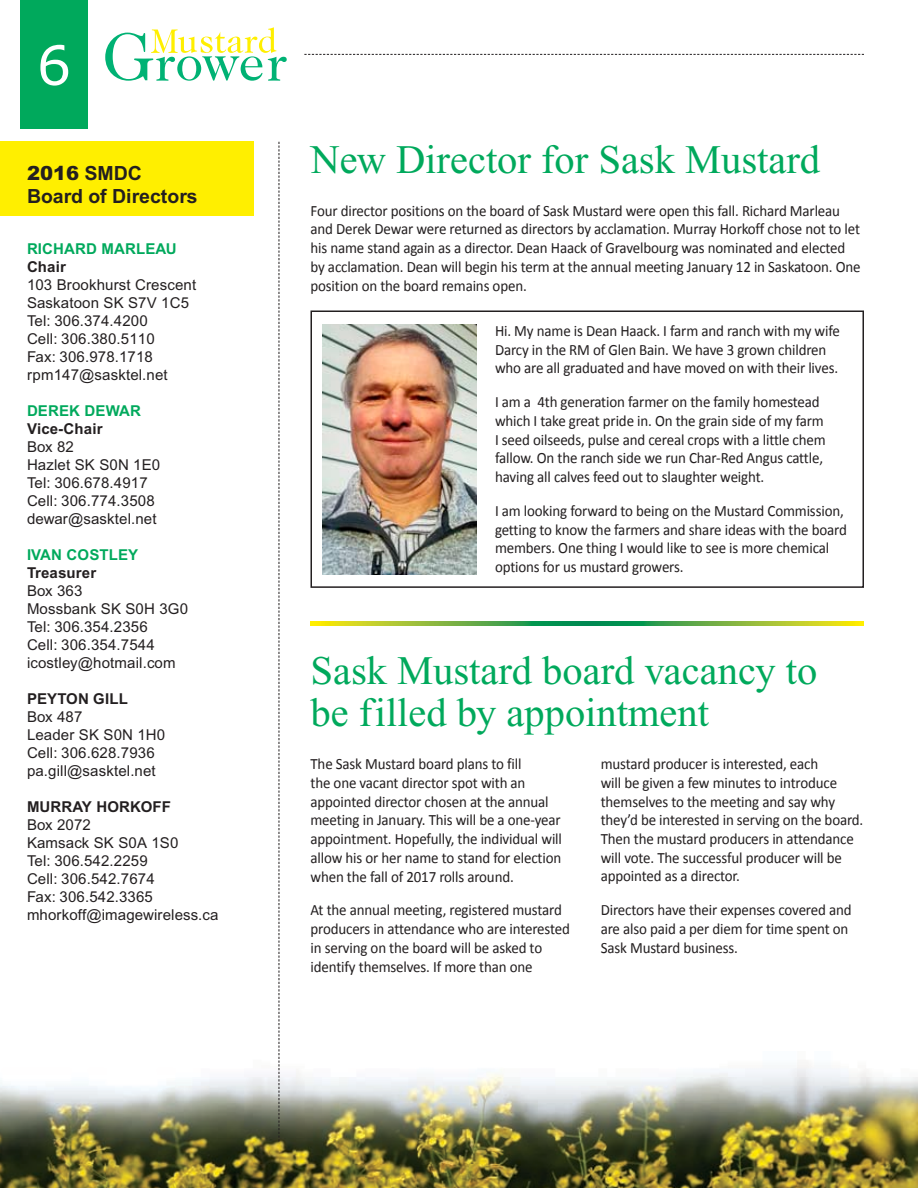
<style>
.page{position:relative;width:918px;height:1188px;background:#fff}
.page>*{position:absolute;margin:0;border:0;box-sizing:border-box;transform-origin:0 0}
.t1{font:54px "Verdana";color:#fff}
.t2{font:40.5px/42px "Times New Roman";color:#00a95c}
.t3{font:700 19.5px/23.4px "Arial";color:#231f20}
.t4{font:15.75px/18.8px "Calibri";letter-spacing:-.01em;color:#231f20;scale:.95 1}
.t5{font:15px/18px "Arial";letter-spacing:.01em;color:#231f20}
.t6{font:700 15px "Arial";letter-spacing:.01em;color:#231f20}
.t7{font:700 15px "Arial";letter-spacing:.01em;color:#00a95c}
.s1{font-weight:900}
</style>
<div class="page">
<div style="left:310px;top:310px;width:554px;height:278px;border:2px solid #231f20"></div>
<div style="left:20px;top:0;width:68px;height:128px;background:#00a95c"></div>
<svg style="left:304px;top:54px;width:560px;height:1px"></svg>
<img style="left:0;top:1053px;width:918px;height:135px">
<svg style="left:279px;top:142px;width:1px;height:1000px"></svg>
<div style="left:0;top:142px;width:253px;height:74px;background:#ffef00"></div>
<svg style="left:105px;top:27px;width:182px;height:54px"></svg>
<svg style="left:310px;top:621px;width:277px;height:5px"></svg>
<svg style="left:587px;top:621px;width:277px;height:5px"></svg>
<img style="left:323px;top:324px;width:154px;height:250px">
<h1 class="t1" style="left:37px;top:31px;width:36px">6</h1>
<p class="t3" style="left:27px;top:161px;width:172px"><span class="s1">2016</span> SMDC<br>Board of Directors</p>
<p class="t7" style="left:27px;top:240px;width:151px">RICHARD MARLEAU</p>
<p class="t6" style="left:27px;top:258px;width:40px">Chair</p>
<p class="t5" style="left:27px;top:276px;width:171px">103 Brookhurst Crescent<br>Saskatoon SK S7V 1C5<br>Tel: 306.374.4200<br>Cell: 306.380.5110<br>Fax: 306.978.1718 rpm147@sasktel.net</p>
<p class="t7" style="left:27px;top:402px;width:115px">DEREK DEWAR</p>
<p class="t6" style="left:27px;top:420px;width:77px">Vice-Chair</p>
<p class="t5" style="left:27px;top:438px;width:135px">Box 82<br>Hazlet SK S0N 1E0<br>Tel: 306.678.4917<br>Cell: 306.774.3508 dewar@sasktel.net</p>
<p class="t7" style="left:27px;top:546px;width:113px">IVAN COSTLEY</p>
<p class="t6" style="left:27px;top:564px;width:71px">Treasurer</p>
<p class="t5" style="left:27px;top:582px;width:163px">Box 363<br>Mossbank SK S0H 3G0<br>Tel: 306.354.2356<br>Cell: 306.354.7544 icostley@hotmail.com</p>
<p class="t6" style="left:27px;top:690px;width:102px">PEYTON GILL</p>
<p class="t5" style="left:27px;top:708px;width:140px">Box 487<br>Leader SK S0N 1H0<br>Cell: 306.628.7936 pa.gill@sasktel.net</p>
<p class="t6" style="left:27px;top:798px;width:146px">MURRAY HORKOFF</p>
<p class="t5" style="left:27px;top:816px;width:193px">Box 2072<br>Kamsack SK S0A 1S0<br>Tel: 306.542.2259<br>Cell: 306.542.7674<br>Fax: 306.542.3365 mhorkoff@imagewireless.ca</p>
<h2 class="t2" style="left:310px;top:138px;width:511px">New Director for Sask Mustard</h2>
<p class="t4" style="left:310px;top:200px;width:581px">Four director positions on the board of Sask Mustard were open this fall. Richard Marleau and Derek Dewar were returned as directors by acclamation. Murray Horkoff chose not to let his name stand again as a director. Dean Haack of Gravelbourg was nominated and elected by acclamation. Dean will begin his term at the annual meeting January 12 in Saskatoon. One position on the board remains open.</p>
<p class="t4" style="left:495px;top:320px;width:365px">Hi. My name is Dean Haack. I farm and ranch with my wife<br>Darcy in the RM of Glen Bain. We have 3 grown children who are all graduated and have moved on with their lives.</p>
<p class="t4" style="left:495px;top:392px;width:350px">I am a 4th generation farmer on the family homestead which I take great pride in. On the grain side of my farm I seed oilseeds, pulse and cereal crops with a little chem fallow. On the ranch side we run Char-Red Angus cattle, having all calves feed out to slaughter weight.</p>
<p class="t4" style="left:495px;top:500px;width:372px">I am looking forward to being on the Mustard Commission, getting to know the farmers and share ideas with the board members. One thing I would like to see is more chemical options for us mustard growers.</p>
<h2 class="t2" style="left:310px;top:650px;width:508px">Sask Mustard board vacancy to be filled by appointment</h2>
<p class="t4" style="left:310px;top:754px;width:266px">The Sask Mustard board plans to fill<br>the one vacant director spot with an appointed director chosen at the annual meeting in January. This will be a one-year appointment. Hopefully, the individual will allow his or her name to stand for election when the fall of 2017 rolls around.</p>
<p class="t4" style="left:310px;top:900px;width:275px">At the annual meeting, registered mustard producers in attendance who are interested in serving on the board will be asked to identify themselves. If more than one</p>
<p class="t4" style="left:601px;top:754px;width:278px">mustard producer is interested, each<br>will be given a few minutes to introduce themselves to the meeting and say why they’d be interested in serving on the board.<br>Then the mustard producers in attendance will vote. The successful producer will be appointed as a director.</p>
<p class="t4" style="left:601px;top:900px;width:266px">Directors have their expenses covered and are also paid a per diem for time spent on<br>Sask Mustard business.</p>
</div>
